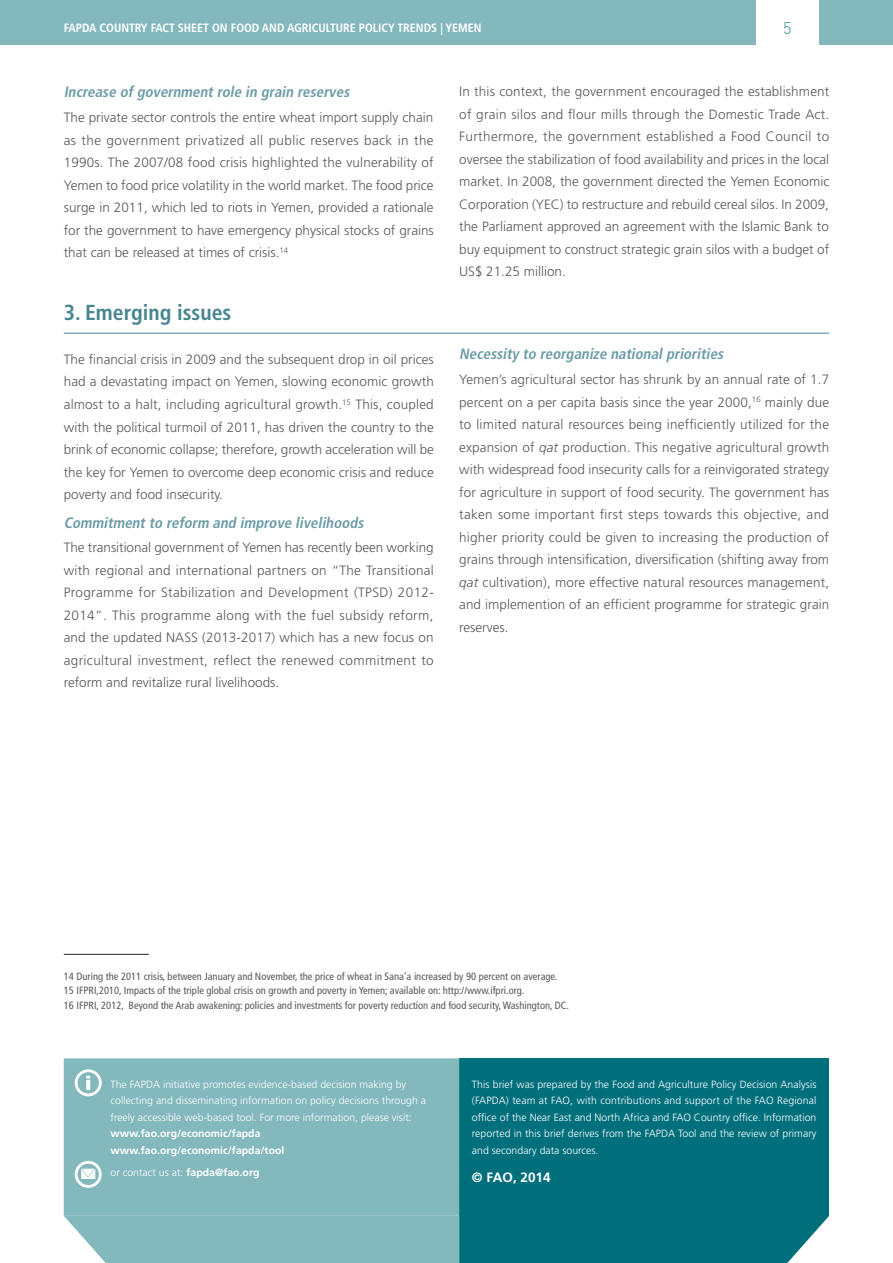
<style>
.page{position:relative;width:893px;height:1263px;background:#fff}
.page>*{position:absolute;margin:0;border:0;box-sizing:border-box;transform-origin:0 0}
.t1{font:700 condensed 21.75px "Frutiger LT Std";color:#468591}
.t2{font:300 16.5px "DIN Pro";color:#2a8793}
.t3{font:italic 700 condensed 15px "Frutiger LT Std";letter-spacing:-.22em;color:#6b9ca7}
.t4{font:300 13.5px/22.5px "Frutiger LT Std";color:#57585a;text-align:justify}
.t5{font:700 13.5px "Frutiger LT Std";color:#fff}
.t6{font:700 condensed 12px "Frutiger LT Std";color:#fff}
.t7{font:300 10.5px/16.5px "Frutiger LT Std";color:#fff;text-align:justify}
.t8{font:condensed 10.5px/14.2px "Frutiger LT Std";color:#57585a}
.t9{font:700 10.5px/16.5px "Frutiger LT Std";color:#fff}
.s1{font-style:italic}
.s2{font-weight:700}
</style>
<div class="page">
<div style="left:0;top:0;width:755px;height:44px;background:#83b8bd"></div>
<div style="left:819px;top:0;width:74px;height:44px;background:#83b8bd"></div>
<hr style="left:64px;top:954px;width:85px;height:1px;background:#231f20">
<div style="left:459px;top:1058px;width:370px;height:158px;background:#006f7c"></div>
<div style="left:64px;top:1058px;width:395px;height:158px;background:#83b8bd"></div>
<svg style="left:81px;top:1169px;width:14px;height:10px"></svg>
<div style="left:75px;top:1161px;width:27px;height:27px;border:3px solid #fff;border-radius:50%"></div>
<div style="left:75px;top:1069px;width:27px;height:27px;border:3px solid #fff;border-radius:50%"></div>
<svg style="left:86px;top:1080px;width:4px;height:10px"></svg>
<svg style="left:64px;top:1216px;width:765px;height:47px"></svg>
<hr style="left:64px;top:333px;width:765px;height:1px;background:#468591">
<p class="t6" style="left:64px;top:21px;width:412px">FAPDA COUNTRY FACT SHEET ON FOOD AND AGRICULTURE POLICY TRENDS | YEMEN</p>
<p class="t2" style="left:783px;top:17px;width:10px">5</p>
<p class="t3" style="left:64px;top:83px;width:290px">Increase ofgovernmentrole in grain reserves</p>
<p class="t4" style="left:64px;top:106px;width:372px">The private sector controls the entire wheat import supply chain as the government privatized all public reserves back in the 1990s. The 2007/08 food crisis highlighted the vulnerability of Yemen to food price volatility in the world market. The food price surge in 2011, which led to riots in Yemen, provided a rationale for the government to have emergency physical stocks of grains that can be released at times of crisis.<sup>14</sup></p>
<h1 class="t1" style="left:64px;top:300px;width:169px">3. EMERGING ISSUES</h1>
<p class="t4" style="left:64px;top:348px;width:372px">The financial crisis in 2009 and the subsequent drop in oil prices had a devastating impact on Yemen, slowing economic growth almost to a halt, including agricultural growth.<sup>15</sup> This, coupled with the political turmoil of 2011, has driven the country to the brink of economic collapse; therefore, growth acceleration will be the key for Yemen to overcome deep economic crisis and reduce poverty and food insecurity.</p>
<p class="t3" style="left:64px;top:513px;width:304px">Commitmentto reform and improve livelihoods</p>
<p class="t4" style="left:64px;top:536px;width:372px">The transitional government of Yemen has recently been working with regional and international partners on “The Transitional Programme for Stabilization and Development (TPSD) 2012- 2014”. This programme along with the fuel subsidy reform, and the updated NASS (2013-2017) which has a new focus on agricultural investment, reflect the renewed commitment to reform and revitalize rural livelihoods.</p>
<p class="t4" style="left:459px;top:81px;width:372px">In this context, the government encouraged the establishment of grain silos and flour mills through the Domestic Trade Act.<br>Furthermore, the government established a Food Council to oversee the stabilization of food availability and prices in the local market. In 2008, the government directed the Yemen Economic Corporation (YEC) to restructure and rebuild cereal silos. In 2009, the Parliament approved an agreement with the Islamic Bank to buy equipment to construct strategic grain silos with a budget of US$ 21.25 million.</p>
<p class="t3" style="left:459px;top:345px;width:269px">Necessity to reorganize nationalpriorities</p>
<p class="t4" style="left:459px;top:368px;width:372px">Yemen’s agricultural sector has shrunk by an annual rate of 1.7 percent on a per capita basis since the year 2000,<sup>16</sup> mainly due to limited natural resources being inefficiently utilized for the expansion of <span class="s1">qat</span> production. This negative agricultural growth with widespread food insecurity calls for a reinvigorated strategy for agriculture in support of food security. The government has taken some important first steps towards this objective, and higher priority could be given to increasing the production of grains through intensification, diversification (shifting away from <span class="s1">qat</span> cultivation), more effective natural resources management, and implemention of an efficient programme for strategic grain reserves.</p>
<p class="t8" style="left:64px;top:969px;width:507px">14 During the 2011 crisis, between January and November, the price of wheat in Sana’a increased by 90 percent on average.<br>15 IFPRI,2010, Impacts of the triple global crisis on growth and poverty in Yemen; available on: http://www.ifpri.org.<br>16 IFPRI, 2012, Beyond the Arab awakening: policies and investments for poverty reduction and food security, Washington, DC.</p>
<p class="t7" style="left:111px;top:1076px;width:317px;text-align:left">The FAPDA initiative promotes evidence-based decision making by collecting and disseminating information on policy decisions through a freely accessible web-based tool. For more information, please visit:</p>
<p class="t9" style="left:111px;top:1125px;width:175px">www.fao.org/economic/fapda www.fao.org/economic/fapda/tool</p>
<p class="t7" style="left:111px;top:1165px;width:151px">or contact us at: <span class="s2">fapda@fao.org</span></p>
<p class="t7" style="left:472px;top:1076px;width:346px">This brief was prepared by the Food and Agriculture Policy Decision Analysis (FAPDA) team at FAO, with contributions and support of the FAO Regional office of the Near East and North Africa and FAO Country office. Information reported in this brief derives from the FAPDA Tool and the review of primary and secondary data sources.</p>
<p class="t5" style="left:472px;top:1170px;width:80px">© FAO, 2014</p>
</div>
